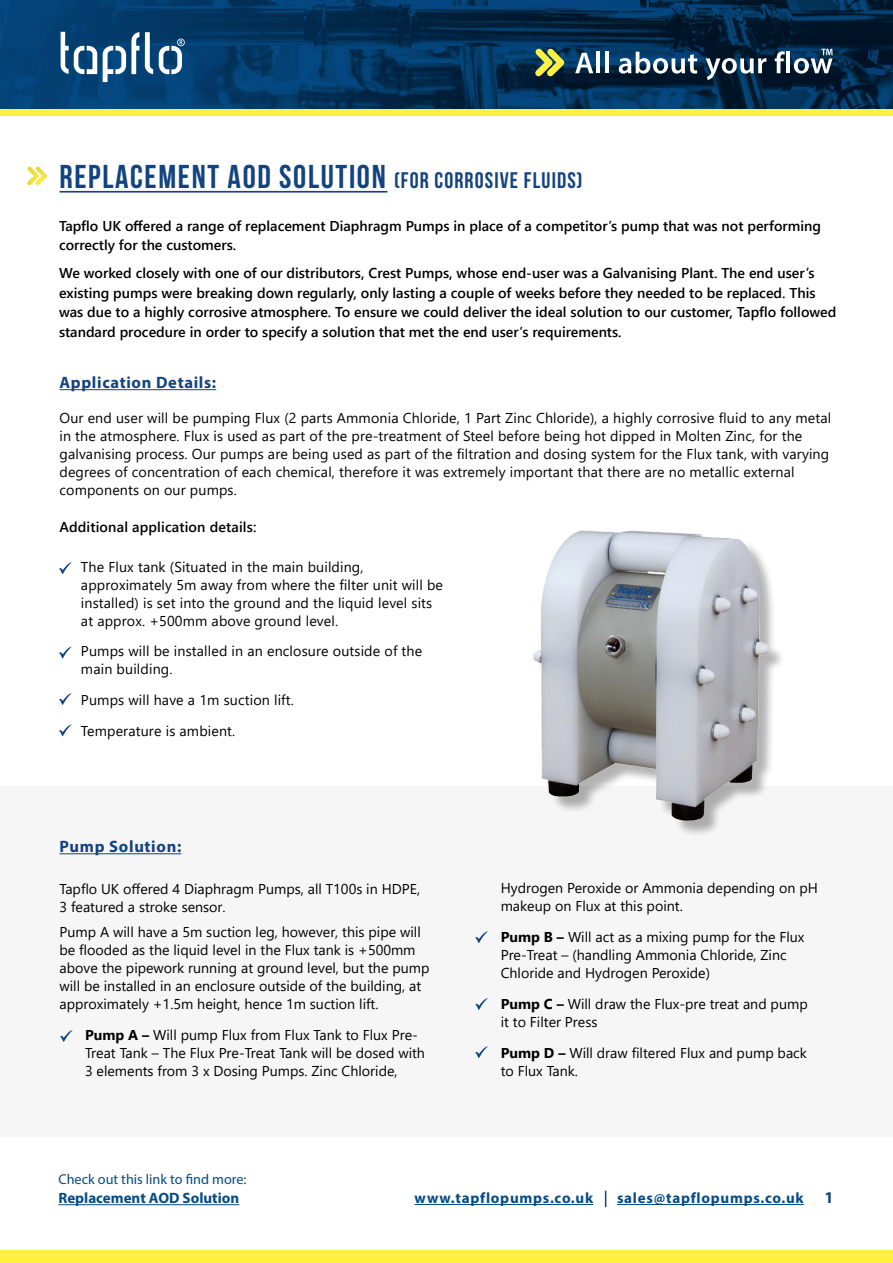
<style>
.page{position:relative;width:893px;height:1263px;background:#fff}
.page>*{position:absolute;margin:0;border:0;box-sizing:border-box;transform-origin:0 0}
.t1{font:700 33px "Bebas Neue";letter-spacing:.05em;color:#134380}
.t2{font:700 16.5px "Myriad Pro";letter-spacing:.04em;color:#134380}
.t3{font:700 15px "Myriad Pro";letter-spacing:.05em;color:#054b86}
.t4{font:700 15px "Myriad Pro";color:#054b86}
.t5{font:14.25px/18px "Segoe UI";letter-spacing:.01em;color:#000}
.t6{font:600 14.25px/19.5px "Segoe UI";color:#000}
.t7{font:14.25px "Myriad Pro";color:#054b86}
.s1{font-size:22.5px}
.s2{font-weight:700}
</style>
<div class="page">
<svg style="left:0;top:0;width:893px;height:109px;background:#02325a"></svg>
<svg style="left:60px;top:32px;width:125px;height:50px"></svg>
<div style="left:0;top:109px;width:893px;height:7px;background:#fff042"></div>
<svg style="left:535px;top:48px;width:30px;height:29px"></svg>
<svg style="left:575px;top:53px;width:18px;height:20px"></svg>
<hr style="left:596px;top:52px;width:4px;height:21px;background:#fff">
<hr style="left:605px;top:52px;width:3px;height:21px;background:#fff">
<svg style="left:619px;top:52px;width:78px;height:22px"></svg>
<svg style="left:706px;top:58px;width:60px;height:22px"></svg>
<svg style="left:775px;top:51px;width:10px;height:22px"></svg>
<hr style="left:786px;top:52px;width:4px;height:21px;background:#fff">
<svg style="left:794px;top:49px;width:39px;height:25px"></svg>
<div style="left:0;top:1250px;width:893px;height:13px;background:#fff042"></div>
<div style="left:0;top:787px;width:893px;height:350px;background:#f6f6f6"></div>
<hr style="left:60px;top:389px;width:156px;height:1px;background:#134380">
<hr style="left:60px;top:191px;width:327px;height:2px;background:#134380">
<div style="left:3px;top:147px;width:68px;height:39px;background:#000;opacity:.1"></div>
<hr style="left:58px;top:1204px;width:181px;height:1px;background:#054b86">
<svg style="left:59px;top:562px;width:12px;height:12px"></svg>
<svg style="left:59px;top:647px;width:12px;height:12px"></svg>
<svg style="left:59px;top:693px;width:12px;height:12px"></svg>
<svg style="left:59px;top:724px;width:12px;height:12px"></svg>
<div style="left:536px;top:533px;width:249px;height:304px;background:#000;opacity:.3"></div>
<img style="left:533px;top:530px;width:252px;height:294px">
<hr style="left:60px;top:853px;width:121px;height:1px;background:#134380">
<svg style="left:475px;top:931px;width:13px;height:12px"></svg>
<svg style="left:475px;top:1046px;width:13px;height:12px"></svg>
<svg style="left:475px;top:998px;width:13px;height:12px"></svg>
<svg style="left:60px;top:1030px;width:13px;height:12px"></svg>
<hr style="left:617px;top:1204px;width:187px;height:1px;background:#054b86">
<svg style="left:605px;top:1191px;width:1px;height:16px"></svg>
<hr style="left:415px;top:1204px;width:178px;height:1px;background:#054b86">
<h1 class="t1" style="left:60px;top:159px;width:525px">REPLACEMENT AOD SOLUTION <span class="s1">(FOR CORROSIVE FLUIDS)</span></h1>
<p class="t6" style="left:59px;top:215px;width:764px">Tapflo UK offered a range of replacement Diaphragm Pumps in place of a competitor’s pump that was not performing correctly for the customers.</p>
<p class="t6" style="left:59px;top:262px;width:779px">We worked closely with one of our distributors, Crest Pumps, whose end-user was a Galvanising Plant. The end user’s existing pumps were breaking down regularly, only lasting a couple of weeks before they needed to be replaced. This was due to a highly corrosive atmosphere. To ensure we could deliver the ideal solution to our customer, Tapflo followed standard procedure in order to specify a solution that met the end user’s requirements.</p>
<p class="t2" style="left:60px;top:372px;width:158px">Application Details:</p>
<p class="t5" style="left:59px;top:408px;width:773px">Our end user will be pumping Flux (2 parts Ammonia Chloride, 1 Part Zinc Chloride), a highly corrosive fluid to any metal in the atmosphere. Flux is used as part of the pre-treatment of Steel before being hot dipped in Molten Zinc, for the galvanising process. Our pumps are being used as part of the filtration and dosing system for the Flux tank, with varying degrees of concentration of each chemical, therefore it was extremely important that there are no metallic external components on our pumps.</p>
<p class="t6" style="left:59px;top:516px;width:199px">Additional application details:</p>
<p class="t5" style="left:81px;top:556px;width:364px">The Flux tank (Situated in the main building, approximately 5m away from where the filter unit will be installed) is set into the ground and the liquid level sits at approx. +500mm above ground level.</p>
<p class="t5" style="left:81px;top:641px;width:343px">Pumps will be installed in an enclosure outside of the main building.</p>
<p class="t5" style="left:81px;top:683px;width:214px;line-height:30.8px">Pumps will have a 1m suction lift.<br>Temperature is ambient.</p>
<p class="t2" style="left:60px;top:836px;width:123px">Pump Solution:</p>
<p class="t5" style="left:60px;top:879px;width:362px">Tapflo UK offered 4 Diaphragm Pumps, all T100s in HDPE,<br>3 featured a stroke sensor.</p>
<p class="t5" style="left:60px;top:921px;width:371px">Pump A will have a 5m suction leg, however, this pipe will be flooded as the liquid level in the Flux tank is +500mm above the pipework running at ground level, but the pump will be installed in an enclosure outside of the building, at approximately +1.5m height, hence 1m suction lift.</p>
<p class="t5" style="left:85px;top:1024px;width:341px"><span class="s2">Pump A –</span> Will pump Flux from Flux Tank to Flux Pre-<br>Treat Tank – The Flux Pre-Treat Tank will be dosed with<br>3 elements from 3 x Dosing Pumps. Zinc Chloride,</p>
<p class="t5" style="left:501px;top:878px;width:319px">Hydrogen Peroxide or Ammonia depending on pH makeup on Flux at this point.</p>
<p class="t5" style="left:501px;top:927px;width:305px"><span class="s2">Pump B –</span> Will act as a mixing pump for the Flux<br>Pre-Treat – (handling Ammonia Chloride, Zinc<br>Chloride and Hydrogen Peroxide)</p>
<p class="t5" style="left:501px;top:993px;width:309px"><span class="s2">Pump C –</span> Will draw the Flux-pre treat and pump it to Filter Press</p>
<p class="t5" style="left:501px;top:1042px;width:308px"><span class="s2">Pump D –</span> Will draw filtered Flux and pump back to Flux Tank.</p>
<p class="t7" style="left:58px;top:1170px;width:189px">Check out this link to find more:</p>
<p class="t4" style="left:58px;top:1188px;width:182px">Replacement AOD Solution</p>
<p class="t3" style="left:415px;top:1188px;width:180px">www.tapflopumps.co.uk</p>
<p class="t3" style="left:617px;top:1188px;width:188px">sales@tapflopumps.co.uk</p>
<p class="t2" style="left:824px;top:1187px;width:11px">1</p>
</div>
